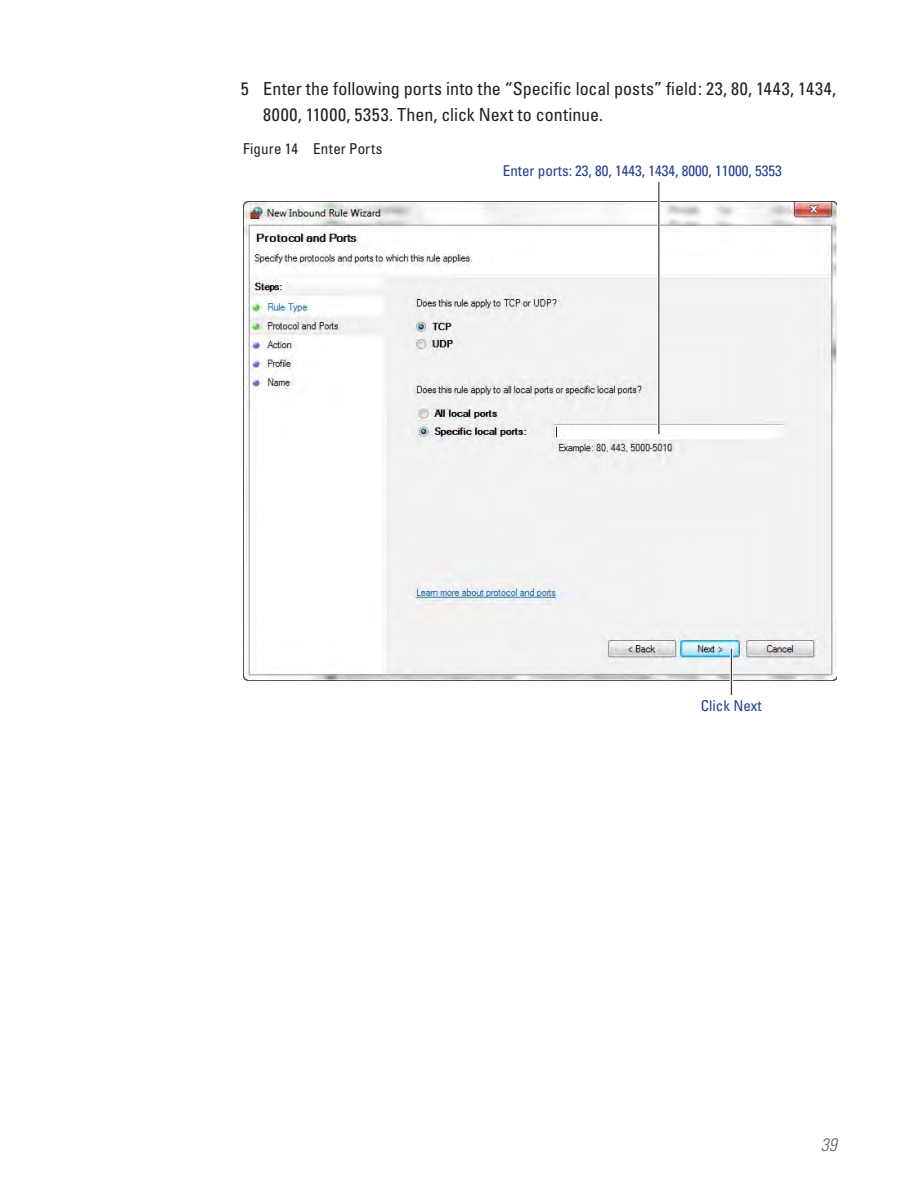
<style>
.page{position:relative;width:918px;height:1188px;background:#fff}
.page>*{position:absolute;margin:0;border:0;box-sizing:border-box;transform-origin:0 0}
.t1{font:condensed 18px/25.5px "Univers";color:#231f20}
.t2{font:italic 300 condensed 18px "Univers";color:#636366}
.t3{font:condensed 15px "Univers";color:#253f8e}
.t4{font:condensed 15px "Univers";letter-spacing:.01em;color:#231f20}
</style>
<div class="page">
<img style="left:243px;top:201px;width:594px;height:479px">
<hr style="left:657px;top:182px;width:3px;height:252px;background:#fff">
<hr style="left:658px;top:182px;width:1px;height:252px;background:#231f20">
<hr style="left:730px;top:649px;width:3px;height:46px;background:#fff">
<hr style="left:731px;top:649px;width:1px;height:46px;background:#231f20">
<p class="t1" style="left:263px;top:76px;width:575px;text-indent:-22px">5 Enter the following ports into the “Specific local posts” field: 23, 80, 1443, 1434,<br>8000, 11000, 5353. Then, click Next to continue.</p>
<p class="t4" style="left:243px;top:139px;width:141px">Figure 14 Enter Ports</p>
<p class="t3" style="left:503px;top:162px;width:280px">Enter ports: 23, 80, 1443, 1434, 8000, 11000, 5353</p>
<p class="t3" style="left:701px;top:697px;width:62px">Click Next</p>
<p class="t2" style="left:821px;top:1134px;width:18px">39</p>
</div>
